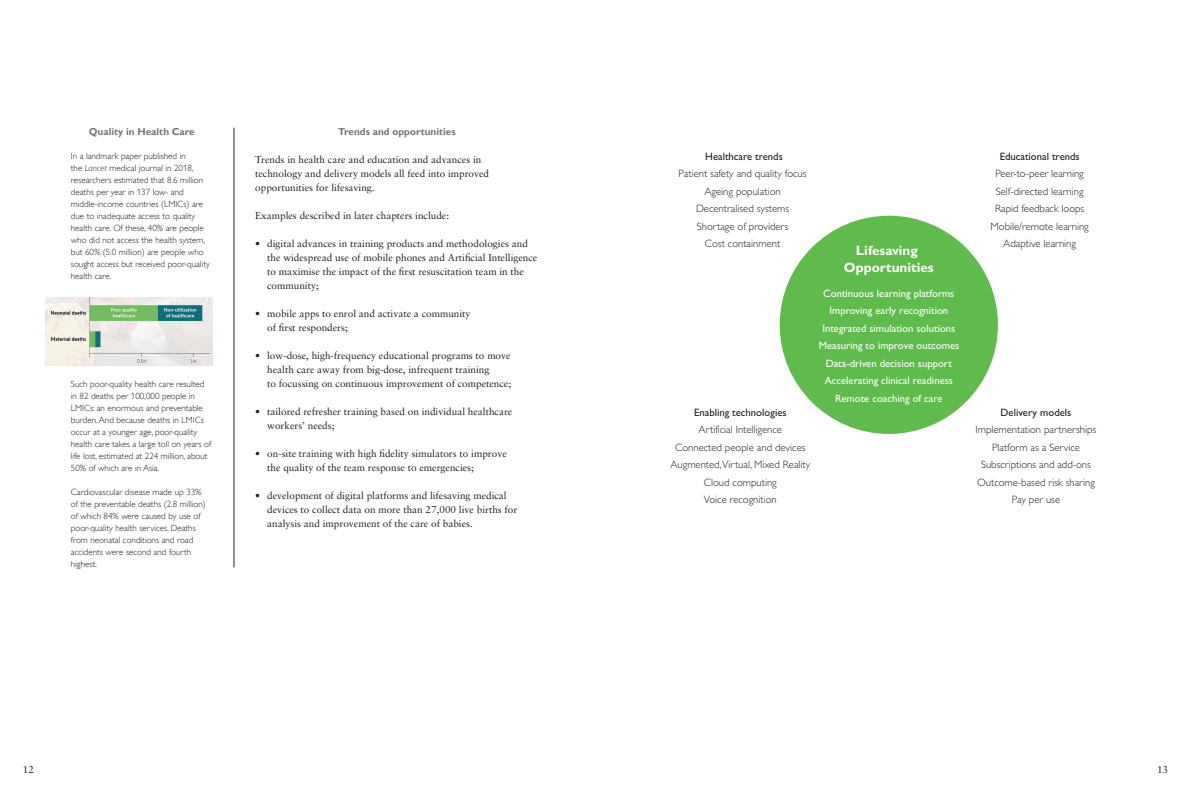
<style>
.page{position:relative;width:1191px;height:794px;background:#fff}
.page>*{position:absolute;margin:0;border:0;box-sizing:border-box;transform-origin:0 0}
.t1{font:700 13.6px/17.5px "Gill Alt One";color:#fff;text-align:center}
.t2{font:300 10.7px/17.5px "Gill Alt One";color:#231f20;text-align:center}
.t3{font:10.7px/17.5px "Gill Alt One";color:#fff;text-align:center}
.t4{font:10.7px "Gill Alt One";color:#231f20}
.t5{font:10px/14px "Sabon";color:#231f20}
.t6{font:700 10px "Gill Alt One";color:#76766d}
.t7{font:300 9px/12px "Gill Alt One";color:#231f20}
.s1{font-style:italic}
</style>
<div class="page">
<img style="left:45px;top:297px;width:168px;height:68px">
<div style="left:778px;top:215px;width:221px;height:220px;background:#5fbb4c;border-radius:50%"></div>
<hr style="left:234px;top:128px;width:1px;height:439px;background:#231f20">
<p class="t6" style="left:89px;top:125px;width:107px">Quality in Health Care</p>
<p class="t7" style="left:71px;top:149px;width:140px">In a landmark paper published in<br>the <span class="s1">Lancet</span> medical journal in 2018, researchers estimated that 8.6 million deaths per year in 137 low- and middle-income countries (LMICs) are due to inadequate access to quality health care. Of these, 40% are people who did not access the health system, but 60% (5.0 million) are people who sought access but received poor-quality health care.</p>
<p class="t7" style="left:71px;top:377px;width:142px">Such poor-quality health care resulted in 82 deaths per 100,000 people in LMICs: an enormous and preventable burden. And because deaths in LMICs occur at a younger age, poor-quality health care takes a large toll on years of life lost, estimated at 224 million, about 50% of which are in Asia.</p>
<p class="t7" style="left:71px;top:485px;width:136px">Cardiovascular disease made up 33% of the preventable deaths (2.8 million) of which 84% were caused by use of poor-quality health services. Deaths from neonatal conditions and road accidents were second and fourth highest.</p>
<p class="t6" style="left:338px;top:126px;width:119px">Trends and opportunities</p>
<p class="t5" style="left:255px;top:153px;width:235px">Trends in health care and education and advances in technology and delivery models all feed into improved opportunities for lifesaving.</p>
<p class="t5" style="left:255px;top:209px;width:195px">Examples described in later chapters include:</p>
<p class="t5" style="left:267px;top:237px;width:272px;text-indent:-12px">• digital advances in training products and methodologies and the widespread use of mobile phones and Artificial Intelligence to maximise the impact of the first resuscitation team in the community;</p>
<p class="t5" style="left:267px;top:307px;width:205px;text-indent:-12px">• mobile apps to enrol and activate a community of first responders;</p>
<p class="t5" style="left:267px;top:349px;width:245px;text-indent:-12px">• low-dose, high-frequency educational programs to move health care away from big-dose, infrequent training<br>to focussing on continuous improvement of competence;</p>
<p class="t5" style="left:267px;top:405px;width:247px;text-indent:-12px">• tailored refresher training based on individual healthcare workers’ needs;</p>
<p class="t5" style="left:267px;top:447px;width:241px;text-indent:-12px">• on-site training with high fidelity simulators to improve the quality of the team response to emergencies;</p>
<p class="t5" style="left:267px;top:489px;width:252px;text-indent:-12px">• development of digital platforms and lifesaving medical devices to collect data on more than 27,000 live births for analysis and improvement of the care of babies.</p>
<p class="t4" style="left:705px;top:150px;width:79px">Healthcare trends</p>
<p class="t2" style="left:678px;top:165px;width:129px">Patient safety and quality focus<br>Ageing population<br>Decentralised systems<br>Shortage of providers<br>Cost containment</p>
<p class="t4" style="left:694px;top:406px;width:94px">Enabling technologies</p>
<p class="t2" style="left:670px;top:421px;width:141px">Artificial Intelligence<br>Connected people and devices<br>Augmented,Virtual, Mixed Reality<br>Cloud computing<br>Voice recognition</p>
<h1 class="t1" style="left:844px;top:241px;width:91px">Lifesaving<br>Opportunities</h1>
<p class="t3" style="left:818px;top:284px;width:142px">Continuous learning platforms<br>Improving early recognition<br>Integrated simulation solutions<br>Measuring to improve outcomes<br>Data-driven decision support<br>Accelerating clinical readiness<br>Remote coaching of care</p>
<p class="t4" style="left:999px;top:150px;width:81px">Educational trends</p>
<p class="t2" style="left:990px;top:165px;width:100px">Peer-to-peer learning<br>Self-directed learning<br>Rapid feedback loops<br>Mobile/remote learning<br>Adaptive learning</p>
<p class="t4" style="left:1000px;top:406px;width:72px">Delivery models</p>
<p class="t2" style="left:975px;top:421px;width:122px">Implementation partnerships<br>Platform as a Service<br>Subscriptions and add-ons<br>Outcome-based risk sharing<br>Pay per use</p>
<p class="t5" style="left:23px;top:762px;width:13px">12</p>
<p class="t5" style="left:1157px;top:762px;width:13px">13</p>
</div>
